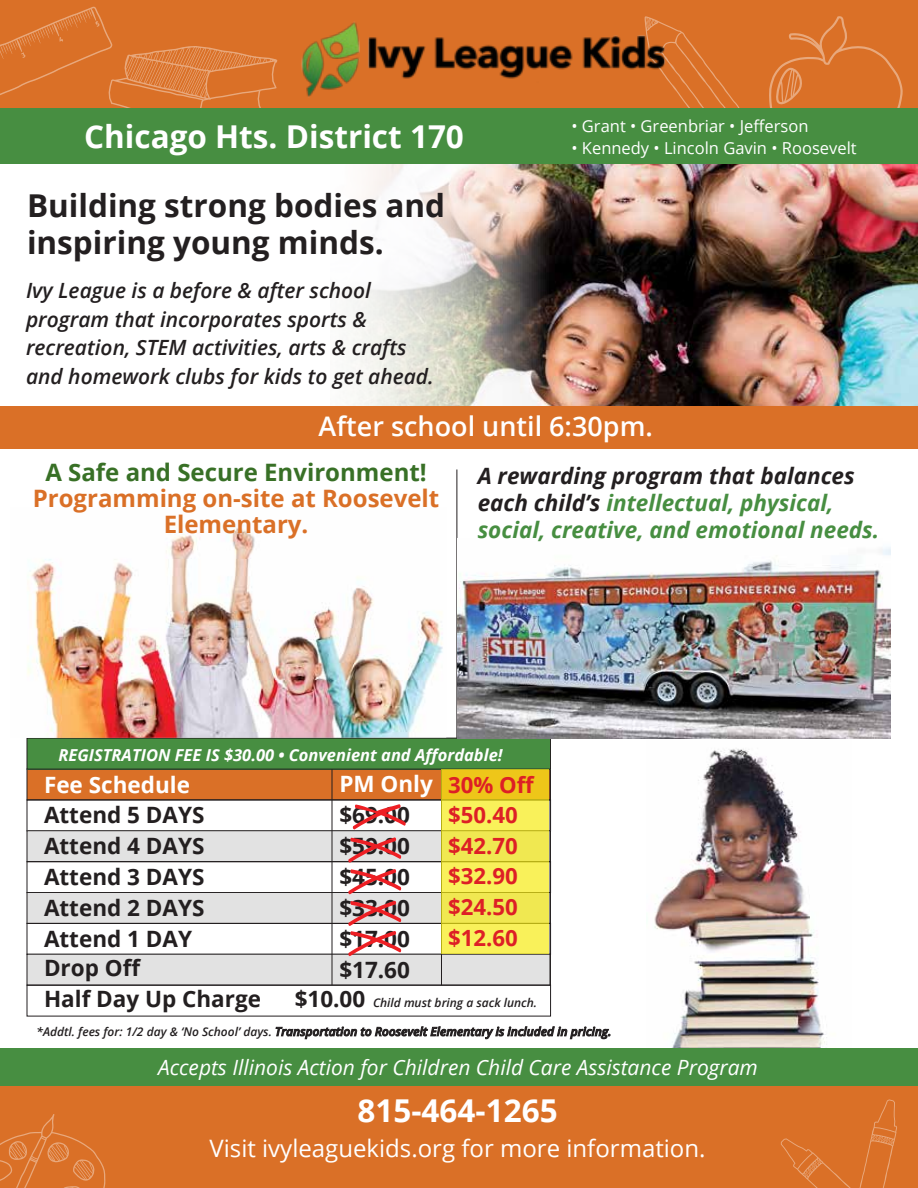
<style>
.page{position:relative;width:918px;height:1188px;background:#fff}
.page>*{position:absolute;margin:0;border:0;box-sizing:border-box;transform-origin:0 0}
.t1{font:700 31.5px/37.5px "Open Sans";color:#231f20}
.t2{font:700 31.5px "Open Sans";color:#fff}
.t3{font:600 27px "Open Sans";color:#fff}
.t4{font:24px "Open Sans";color:#fff}
.t5{font:700 24px/26.2px "Open Sans";color:#da7027;text-align:center}
.t6{font:700 24px "Open Sans";color:#387026}
.t7{font:700 22.5px/30.6px "Open Sans";color:#231f20}
.t8{font:italic 700 22.5px/27px "Open Sans";color:#478e41}
.t9{font:700 22.5px "Open Sans";color:#fff}
.t10{font:700 22.35px/30.8px "Open Sans";color:#dd1f26;text-align:justify}
.t11{font:italic 600 21px/28.5px "Open Sans";color:#231f20}
.t12{font:italic 21px "Open Sans";color:#fff}
.t13{font:16.5px/22.5px "Open Sans";color:#fff}
.t14{font:italic 700 16.5px "Open Sans";color:#fff}
.t15{font:italic 600 12px "Open Sans";color:#231f20}
.s1{color:#231f20}
</style>
<div class="page">
<img style="left:646px;top:748px;width:206px;height:301px">
<div style="left:0;top:0;width:918px;height:108px;background:#da7027"></div>
<svg style="left:645px;top:16px;width:95px;height:92px"></svg>
<svg style="left:769px;top:16px;width:134px;height:92px"></svg>
<svg style="left:0;top:7px;width:277px;height:101px"></svg>
<div style="left:0;top:108px;width:918px;height:56px;background:#478e41"></div>
<div style="left:0;top:1086px;width:918px;height:102px;background:#da7027"></div>
<div style="left:0;top:1049px;width:918px;height:37px;background:#478e41"></div>
<img style="left:554px;top:164px;width:364px;height:242px">
<svg style="left:350px;top:164px;width:204px;height:242px"></svg>
<div style="left:0;top:406px;width:918px;height:43px;background:#da7027"></div>
<svg style="left:0;top:1114px;width:105px;height:74px"></svg>
<svg style="left:781px;top:1099px;width:116px;height:89px"></svg>
<div style="left:27px;top:769px;width:524px;height:31px;background:#da7027"></div>
<div style="left:27px;top:799px;width:524px;height:32px;border:1px solid #231f20"></div>
<div style="left:27px;top:738px;width:524px;height:31px;background:#478e41"></div>
<div style="left:27px;top:738px;width:524px;height:32px;border:1px solid #231f20"></div>
<div style="left:27px;top:831px;width:524px;height:31px;background:#e2e2e2"></div>
<div style="left:27px;top:830px;width:524px;height:32px;border:1px solid #231f20"></div>
<div style="left:27px;top:861px;width:524px;height:32px;border:1px solid #231f20"></div>
<div style="left:27px;top:892px;width:524px;height:31px;background:#e2e2e2"></div>
<div style="left:27px;top:892px;width:524px;height:32px;border:1px solid #231f20"></div>
<div style="left:27px;top:923px;width:524px;height:32px;border:1px solid #231f20"></div>
<div style="left:27px;top:954px;width:524px;height:31px;background:#e2e2e2"></div>
<div style="left:27px;top:954px;width:524px;height:32px;border:1px solid #231f20"></div>
<div style="left:27px;top:985px;width:524px;height:31px;border:1px solid #231f20"></div>
<hr style="left:332px;top:769px;width:1px;height:216px;background:#231f20">
<hr style="left:441px;top:769px;width:1px;height:216px;background:#231f20">
<hr style="left:550px;top:769px;width:1px;height:216px;background:#231f20">
<hr style="left:457px;top:469px;width:1px;height:269px;background:#231f20">
<svg style="left:442px;top:769px;width:107px;height:185px;background:#f1e44a"></svg>
<svg style="left:352px;top:804px;width:54px;height:26px"></svg>
<svg style="left:347px;top:837px;width:55px;height:26px"></svg>
<svg style="left:347px;top:869px;width:55px;height:88px"></svg>
<img style="left:458px;top:547px;width:433px;height:191px">
<img style="left:27px;top:524px;width:419px;height:214px">
<img style="left:301px;top:20px;width:367px;height:79px">
<h1 class="t2" style="left:84px;top:124px;width:381px">Chicago Hts. District 170</h1>
<h1 class="t1" style="left:27px;top:190px;width:420px">Building strong bodies and inspiring young minds.</h1>
<p class="t11" style="left:26px;top:278px;width:409px">Ivy League is a before &amp; after school program that incorporates sports &amp; recreation, STEM activities, arts &amp; crafts and homework clubs for kids to get ahead.</p>
<p class="t13" style="left:571px;top:116px;width:287px">ï Grant ï Greenbriar ï Jefferson<br>ï Kennedy ï Lincoln Gavin ï Roosevelt</p>
<p class="t3" style="left:319px;top:407px;width:336px">After school until 6:30pm.</p>
<p class="t6" style="left:45px;top:462px;width:383px">A Safe and Secure Environment!</p>
<p class="t5" style="left:33px;top:484px;width:408px">Programming on-site at Roosevelt<br>Elementary.</p>
<p class="t8" style="left:478px;top:462px;width:403px"><span class="s1">A rewarding program that balances each child’s</span> intellectual, physical, social, creative, and emotional needs.</p>
<p class="t14" style="left:58px;top:748px;width:446px">REGISTRATION FEE IS $30.00 ï Convenient and Affordable!</p>
<p class="t9" style="left:44px;top:775px;width:148px">Fee Schedule</p>
<p class="t7" style="left:44px;top:802px;width:162px">Attend 5 DAYS</p>
<p class="t9" style="left:339px;top:775px;width:95px">PM Only</p>
<p class="t10" style="left:448px;top:769px;width:87px">30% Off</p>
<p class="t7" style="left:339px;top:802px;width:72px;text-align:justify">$69.00 $59.00 $45.00 $33.00 $17.00 $17.60</p>
<p class="t10" style="left:448px;top:802px;width:71px">$50.40 $42.70 $32.90 $24.50 $12.60</p>
<p class="t7" style="left:44px;top:833px;width:219px">Attend 4 DAYS<br>Attend 3 DAYS<br>Attend 2 DAYS<br>Attend 1 DAY<br>Drop Off<br>Half Day Up Charge</p>
<p class="t7" style="left:295px;top:986px;width:72px">$10.00</p>
<p class="t15" style="left:373px;top:998px;width:166px">Child must bring a sack lunch.</p>
<p class="t15" style="left:37px;top:1027px;width:576px">*Addtl. fees for: 1/2 day &amp; ‘No School’ days. Transportation to Roosevelt Elementary is included in pricing.</p>
<p class="t12" style="left:158px;top:1059px;width:601px">Accepts Illinois Action for Children Child Care Assistance Program</p>
<h1 class="t2" style="left:358px;top:1098px;width:202px">815-464-1265</h1>
<p class="t4" style="left:210px;top:1139px;width:497px">Visit ivyleaguekids.org for more information.</p>
</div>
